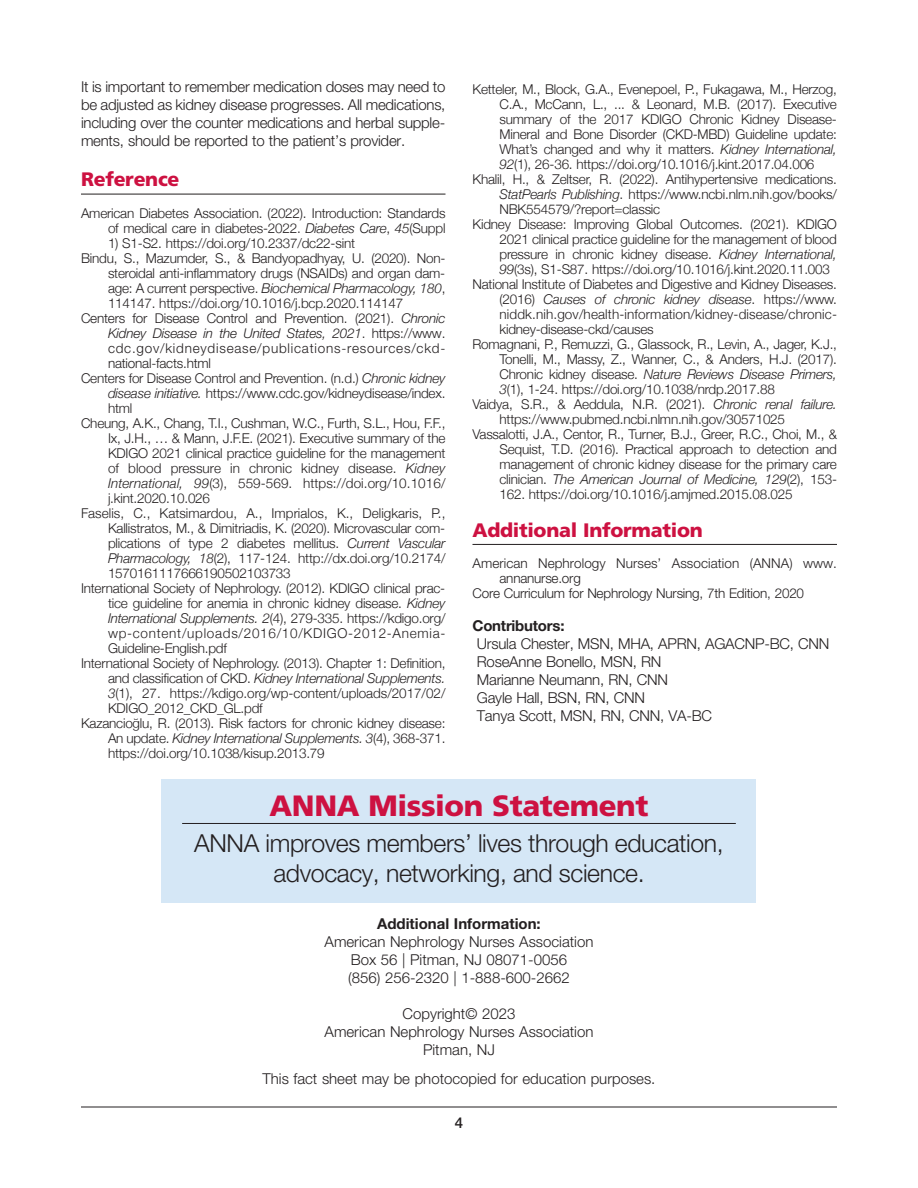
<style>
.page{position:relative;width:918px;height:1188px;background:#fff}
.page>*{position:absolute;margin:0;border:0;box-sizing:border-box;transform-origin:0 0}
.t1{font:900 29.4px "Frutiger";letter-spacing:-.015em;color:#cd1141}
.t2{font:300 24.75px/29.4px "Helvetica Neue LT Std";letter-spacing:-.015em;color:#231f20;text-align:center}
.t3{font:900 19.5px "Frutiger";letter-spacing:-.015em;color:#cd1141}
.t4{font:300 15px/18px "Helvetica Neue LT Std";color:#231f20;text-align:center}
.t5{font:700 15px "Helvetica Neue LT Std";color:#231f20}
.t6{font:500 15px "Helvetica Neue LT Std";color:#231f20}
.t7{font:300 13.5px/15px "Helvetica Neue";letter-spacing:-.015em;color:#231f20;text-align:right}
.t8{font:italic 300 13.5px "Helvetica Neue";letter-spacing:-.015em;color:#231f20}
.t9{font:300 13.5px/15px "Helvetica Neue LT Std";letter-spacing:-.015em;color:#231f20;text-align:justify}
.t10{font:300 13.5px "Helvetica Neue";letter-spacing:.005em;color:#231f20}
.t11{font:300 13.5px "Helvetica Neue";letter-spacing:.01em;color:#231f20}
.t12{font:300 13.5px "Helvetica Neue LT Std";letter-spacing:.005em;color:#231f20}
.t13{font:300 13.5px "Helvetica Neue";letter-spacing:.055em;color:#231f20}
.s1{font-style:italic}
.s2{font-style:normal}
</style>
<div class="page">
<hr style="left:81px;top:1107px;width:756px;height:1px;background:#231f20">
<hr style="left:81px;top:194px;width:365px;height:1px;background:#231f20">
<hr style="left:472px;top:544px;width:365px;height:1px;background:#231f20">
<div style="left:162px;top:779px;width:594px;height:124px;background:#d5e7f6"></div>
<hr style="left:182px;top:823px;width:554px;height:1px;background:#231f20">
<p class="t4" style="left:81px;top:79px;width:366px;text-align:justify">It is important to remember medication doses may need to be adjusted as kidney disease progresses. All medications, including over the counter medications and herbal supple&shy;ments, should be reported to the patient’s provider.</p>
<h3 class="t3" style="left:81px;top:172px;width:100px">Reference</h3>
<p class="t7" style="left:81px;top:205px;width:366px">American Diabetes Association. (2022). Introduction: Standards of medical care in diabetes-2022. <span class="s1">Diabetes Care</span>, <span class="s1">45</span>(Suppl</p>
<p class="t7" style="left:108px;top:235px;width:249px">1) S1-S2. https://doi.org/10.2337/dc22-sint</p>
<p class="t7" style="left:81px;top:250px;width:366px">Bindu, S., Mazumder, S., &amp; Bandyopadhyay, U. (2020). Non-</p>
<p class="t7" style="left:108px;top:265px;width:339px">steroidal anti-inflammatory drugs (NSAIDs) and organ dam-</p>
<p class="t8" style="left:108px;top:280px;width:339px"><span class="s2">age: A current perspective.</span> Biochemical Pharmacology, 180<span class="s2">,</span></p>
<p class="t7" style="left:108px;top:295px;width:297px">114147. https://doi.org/10.1016/j.bcp.2020.114147</p>
<p class="t9" style="left:108px;top:312px;width:339px;text-indent:-27px">Centers for Disease Control and Prevention. (2021). <span class="s1">Chronic Kidney Disease in the United States, 2021</span>. https://www. cdc.gov/kidneydisease/publications-resources/ckd&shy;national-facts.html</p>
<p class="t7" style="left:81px;top:370px;width:366px">Centers for Disease Control and Prevention. (n.d.) <span class="s1">Chronic kidney</span></p>
<p class="t7" style="left:108px;top:385px;width:339px"><span class="s1">disease initiative.</span> https://www.cdc.gov/kidneydisease/index.</p>
<p class="t7" style="left:108px;top:400px;width:26px">html</p>
<p class="t7" style="left:81px;top:415px;width:366px">Cheung, A.K., Chang, T.I., Cushman, W.C., Furth, S.L., Hou, F.F.,</p>
<p class="t7" style="left:108px;top:430px;width:339px">Ix, J.H., … &amp; Mann, J.F.E. (2021). Executive summary of the</p>
<p class="t7" style="left:108px;top:445px;width:339px">KDIGO 2021 clinical practice guideline for the management</p>
<p class="t10" style="left:108px;top:460px;width:339px">of blood pressure in chronic kidney disease. <span class="s1">Kidney</span></p>
<p class="t10" style="left:108px;top:475px;width:339px"><span class="s1">International, 99</span>(3), 559-569. https://doi.org/10.1016/</p>
<p class="t7" style="left:108px;top:490px;width:104px">j.kint.2020.10.026</p>
<p class="t7" style="left:81px;top:505px;width:366px">Faselis, C., Katsimardou, A., Imprialos, K., Deligkaris, P.,</p>
<p class="t7" style="left:108px;top:520px;width:339px">Kallistratos, M., &amp; Dimitriadis, K. (2020). Microvascular com-</p>
<p class="t7" style="left:108px;top:535px;width:339px">plications of type 2 diabetes mellitus. <span class="s1">Current Vascular</span></p>
<p class="t7" style="left:108px;top:550px;width:339px"><span class="s1">Pharmacology, 18</span>(2), 117-124. http://dx.doi.org/10.2174/</p>
<p class="t7" style="left:108px;top:565px;width:184px">1570161117666190502103733</p>
<p class="t7" style="left:81px;top:580px;width:366px">International Society of Nephrology. (2012). KDIGO clinical prac-</p>
<p class="t7" style="left:108px;top:595px;width:339px">tice guideline for anemia in chronic kidney disease. <span class="s1">Kidney</span></p>
<p class="t7" style="left:108px;top:610px;width:339px"><span class="s1">International Supplements. 2</span>(4), 279-335. https://kdigo.org/</p>
<p class="t13" style="left:108px;top:625px;width:339px">wp-content/uploads/2016/10/KDIGO-2012-Anemia-</p>
<p class="t7" style="left:108px;top:640px;width:120px">Guideline-English.pdf</p>
<p class="t7" style="left:81px;top:655px;width:366px">International Society of Nephrology. (2013). Chapter 1: Definition,</p>
<p class="t8" style="left:108px;top:670px;width:339px"><span class="s2">and classification of CKD.</span> Kidney International Supplements.</p>
<p class="t7" style="left:108px;top:685px;width:339px"><span class="s1">3</span>(1), 27. https://kdigo.org/wp-content/uploads/2017/02/</p>
<p class="t7" style="left:108px;top:700px;width:156px">KDIGO_2012_CKD_GL.pdf</p>
<p class="t7" style="left:81px;top:715px;width:366px">Kazancioğlu, R. (2013). Risk factors for chronic kidney disease:</p>
<p class="t8" style="left:108px;top:730px;width:339px"><span class="s2">An update.</span> Kidney International Supplements. 3<span class="s2">(4), 368-371.</span></p>
<p class="t7" style="left:108px;top:745px;width:218px">https://doi.org/10.1038/kisup.2013.79</p>
<p class="t7" style="left:472px;top:81px;width:366px">Ketteler, M., Block, G.A., Evenepoel, P., Fukagawa, M., Herzog,</p>
<p class="t7" style="left:499px;top:96px;width:339px">C.A., McCann, L., ... &amp; Leonard, M.B. (2017). Executive</p>
<p class="t7" style="left:499px;top:111px;width:339px">summary of the 2017 KDIGO Chronic Kidney Disease-</p>
<p class="t7" style="left:499px;top:126px;width:339px">Mineral and Bone Disorder (CKD-MBD) Guideline update:</p>
<p class="t7" style="left:499px;top:141px;width:339px">What’s changed and why it matters. <span class="s1">Kidney International,</span></p>
<p class="t7" style="left:499px;top:156px;width:317px"><span class="s1">92</span>(1), 26-36. https://doi.org/10.1016/j.kint.2017.04.006</p>
<p class="t7" style="left:472px;top:171px;width:366px">Khalil, H., &amp; Zeltser, R. (2022). Antihypertensive medications.</p>
<p class="t7" style="left:499px;top:186px;width:339px"><span class="s1">StatPearls Publishing</span>. https://www.ncbi.nlm.nih.gov/books/</p>
<p class="t7" style="left:499px;top:201px;width:162px">NBK554579/?report=classic</p>
<p class="t7" style="left:472px;top:216px;width:366px">Kidney Disease: Improving Global Outcomes. (2021). KDIGO</p>
<p class="t7" style="left:499px;top:231px;width:339px">2021 clinical practice guideline for the management of blood</p>
<p class="t7" style="left:499px;top:246px;width:339px">pressure in chronic kidney disease. <span class="s1">Kidney International,</span></p>
<p class="t7" style="left:499px;top:261px;width:332px"><span class="s1">99</span>(3s), S1-S87. https://doi.org/10.1016/j.kint.2020.11.003</p>
<p class="t7" style="left:472px;top:276px;width:366px">National Institute of Diabetes and Digestive and Kidney Diseases.</p>
<p class="t8" style="left:499px;top:291px;width:339px"><span class="s2">(2016)</span> Causes of chronic kidney disease<span class="s2">. https://www.</span></p>
<p class="t11" style="left:499px;top:306px;width:339px">niddk.nih.gov/health-information/kidney-disease/chronic-</p>
<p class="t7" style="left:499px;top:321px;width:156px">kidney-disease-ckd/causes</p>
<p class="t7" style="left:472px;top:336px;width:366px">Romagnani, P., Remuzzi, G., Glassock, R., Levin, A., Jager, K.J.,</p>
<p class="t7" style="left:499px;top:351px;width:339px">Tonelli, M., Massy, Z., Wanner, C., &amp; Anders, H.J. (2017).</p>
<p class="t8" style="left:499px;top:366px;width:339px"><span class="s2">Chronic kidney disease.</span> Nature Reviews Disease Primers,</p>
<p class="t7" style="left:499px;top:381px;width:277px"><span class="s1">3</span>(1), 1-24. https://doi.org/10.1038/nrdp.2017.88</p>
<p class="t7" style="left:472px;top:396px;width:366px">Vaidya, S.R., &amp; Aeddula, N.R. (2021). <span class="s1">Chronic renal failure.</span></p>
<p class="t7" style="left:499px;top:411px;width:287px">https://www.pubmed.ncbi.nlmn.nih.gov/30571025</p>
<p class="t7" style="left:472px;top:426px;width:366px">Vassalotti, J.A., Centor, R., Turner, B.J., Greer, R.C., Choi, M., &amp;</p>
<p class="t7" style="left:499px;top:441px;width:339px">Sequist, T.D. (2016). Practical approach to detection and</p>
<p class="t7" style="left:499px;top:456px;width:339px">management of chronic kidney disease for the primary care</p>
<p class="t8" style="left:499px;top:471px;width:339px"><span class="s2">clinician.</span> The American Journal of Medicine, 129<span class="s2">(2), 153-</span></p>
<p class="t7" style="left:499px;top:486px;width:295px">162. https://doi.org/10.1016/j.amjmed.2015.08.025</p>
<h3 class="t3" style="left:472px;top:522px;width:232px">Additional Information</h3>
<p class="t12" style="left:472px;top:558px;width:366px">American Nephrology Nurses’ Association (ANNA) www.</p>
<p class="t9" style="left:499px;top:572px;width:83px">annanurse.org</p>
<p class="t9" style="left:472px;top:587px;width:333px">Core Curriculum for Nephrology Nursing, 7th Edition, 2020</p>
<p class="t5" style="left:472px;top:620px;width:94px">Contributors:</p>
<p class="t4" style="left:477px;top:636px;width:354px;text-align:left">Ursula Chester, MSN, MHA, APRN, AGACNP-BC, CNN<br>RoseAnne Bonello, MSN, RN<br>Marianne Neumann, RN, CNN<br>Gayle Hall, BSN, RN, CNN<br>Tanya Scott, MSN, RN, CNN, VA-BC</p>
<h1 class="t1" style="left:270px;top:794px;width:380px">ANNA Mission Statement</h1>
<h2 class="t2" style="left:194px;top:831px;width:531px">ANNA improves members’ lives through education, advocacy, networking, and science.</h2>
<p class="t5" style="left:377px;top:918px;width:165px">Additional Information:</p>
<p class="t4" style="left:325px;top:934px;width:270px">American Nephrology Nurses Association<br>Box 56 | Pitman, NJ 08071-0056<br>(856) 256-2320 | 1-888-600-2662</p>
<p class="t4" style="left:325px;top:1006px;width:270px">Copyright© 2023<br>American Nephrology Nurses Association<br>Pitman, NJ</p>
<p class="t4" style="left:263px;top:1071px;width:394px">This fact sheet may be photocopied for education purposes.</p>
<p class="t6" style="left:455px;top:1114px;width:10px">4</p>
</div>
